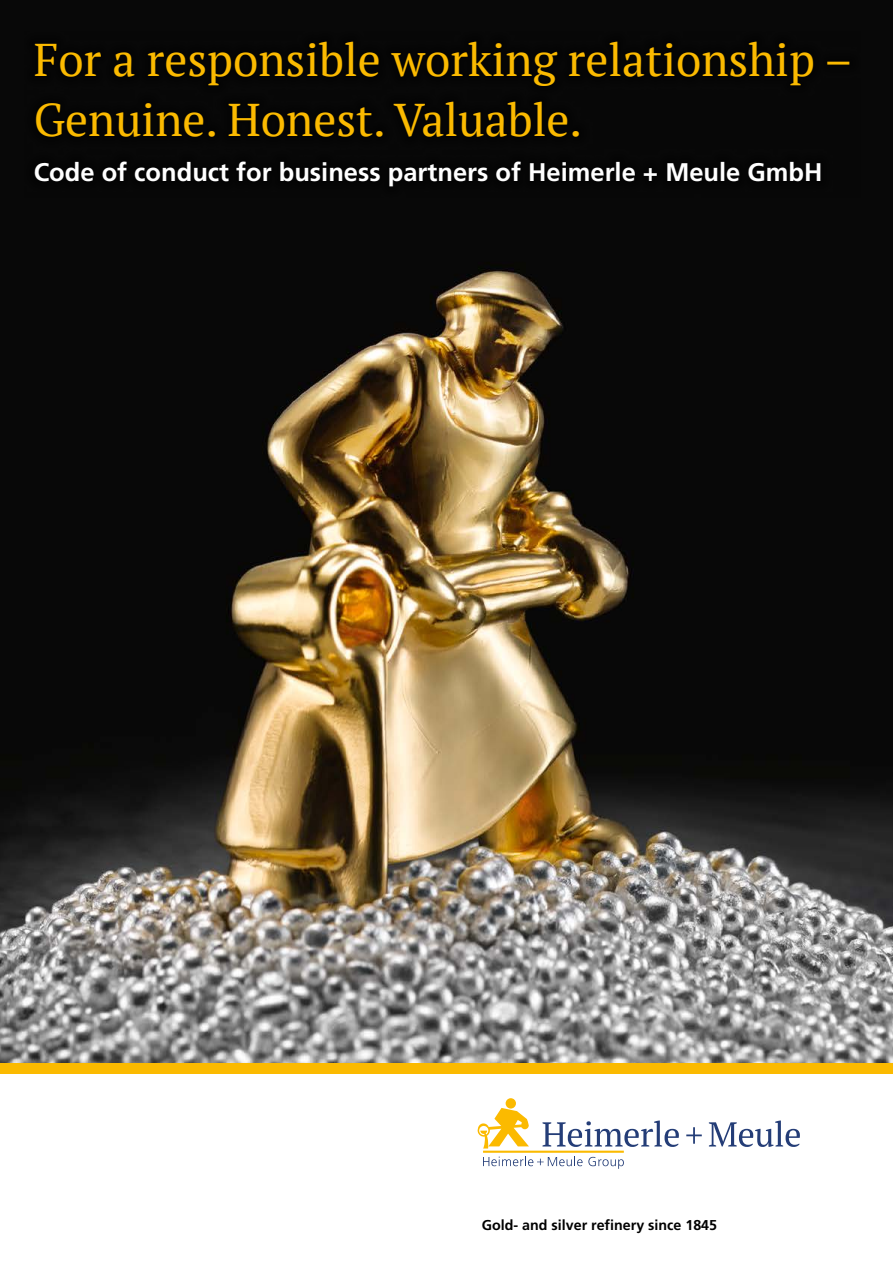
<style>
.page{position:relative;width:893px;height:1263px;background:#fff}
.page>*{position:absolute;margin:0;border:0;box-sizing:border-box;transform-origin:0 0}
.t1{font:45.75px/60px "PT Serif";color:#fbba00}
.t2{font:700 25.5px "Frutiger LT";color:#fff}
.t3{font:700 14.25px "Frutiger LT";color:#000}
</style>
<div class="page">
<img style="left:0;top:0;width:893px;height:1063px">
<div style="left:0;top:1063px;width:893px;height:10px;background:#fbba00"></div>
<div style="left:506px;top:1098px;width:10px;height:10px;background:#fbba00;border-radius:50%"></div>
<svg style="left:478px;top:1108px;width:51px;height:40px"></svg>
<hr style="left:483px;top:1151px;width:141px;height:2px;background:#fbba00">
<svg style="left:542px;top:1120px;width:137px;height:27px"></svg>
<svg style="left:686px;top:1127px;width:16px;height:17px"></svg>
<svg style="left:709px;top:1120px;width:91px;height:27px"></svg>
<svg style="left:483px;top:1156px;width:141px;height:13px"></svg>
<div style="left:24px;top:31px;width:836px;height:167px;background:#000"></div>
<p class="t1" style="left:34px;top:29px;width:821px">For a responsible working relationship –<br>Genuine. Honest. Valuable.</p>
<p class="t2" style="left:34px;top:157px;width:790px">Code of conduct for business partners of Heimerle + Meule GmbH</p>
<p class="t3" style="left:482px;top:1217px;width:237px">Gold- and silver refinery since 1845</p>
</div>
